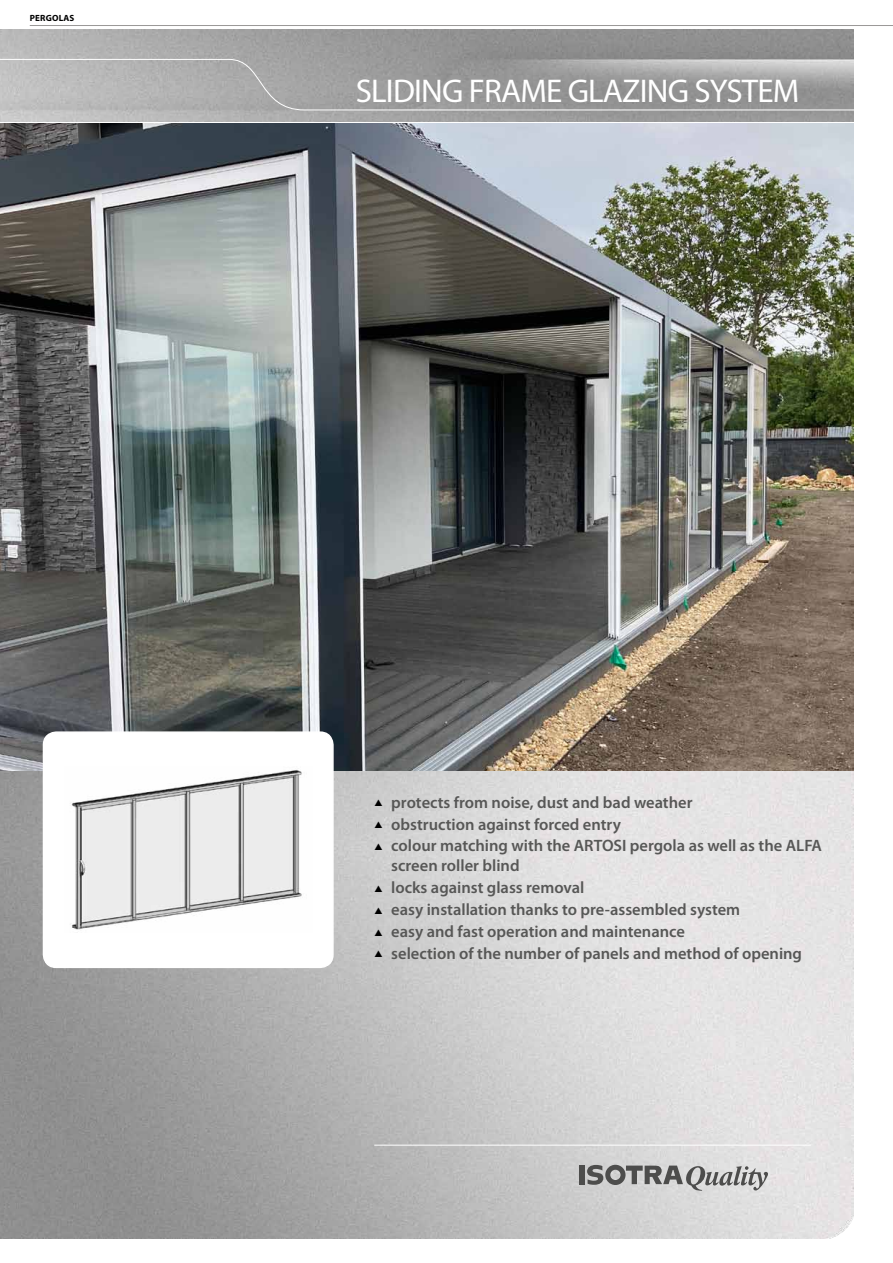
<style>
.page{position:relative;width:893px;height:1263px;background:#fff}
.page>*{position:absolute;margin:0;border:0;box-sizing:border-box;transform-origin:0 0}
.t1{font:33px "Myriad Pro";letter-spacing:-.025em;color:#fff}
.t2{font:600 16.5px/21.9px "Myriad Pro";color:#575756}
.t3{font:700 9px "Myriad Pro";letter-spacing:.02em;color:#000}
</style>
<div class="page">
<hr style="left:30px;top:25px;width:863px;height:1px;background:#9b9998">
<img style="left:0;top:771px;width:853px;height:468px">
<img style="left:0;top:123px;width:853px;height:648px">
<img style="left:0;top:30px;width:853px;height:91px">
<svg style="left:0;top:59px;width:854px;height:52px;background:#a7a7a7"></svg>
<hr style="left:374px;top:1145px;width:437px;height:1px;background:#fff">
<div style="left:579px;top:1165px;width:6px;height:19px;background:#4d4d4c"></div>
<svg style="left:587px;top:1165px;width:181px;height:26px;background:#a6a6a6"></svg>
<div style="left:43px;top:732px;width:290px;height:235px;background:#fff;border-radius:13px"></div>
<img style="left:71px;top:770px;width:231px;height:160px">
<div style="left:43px;top:731px;width:291px;height:237px;border:2px solid #fff;border-radius:13px"></div>
<svg style="left:375px;top:799px;width:7px;height:7px"></svg>
<svg style="left:375px;top:821px;width:7px;height:7px"></svg>
<svg style="left:375px;top:843px;width:7px;height:7px"></svg>
<svg style="left:375px;top:885px;width:7px;height:7px"></svg>
<svg style="left:375px;top:907px;width:7px;height:6px"></svg>
<svg style="left:375px;top:929px;width:7px;height:6px"></svg>
<svg style="left:375px;top:951px;width:7px;height:6px"></svg>
<p class="t3" style="left:30px;top:12px;width:46px">PERGOLAS</p>
<h1 class="t1" style="left:356px;top:70px;width:445px">SLIDING FRAME GLAZING SYSTEM</h1>
<p class="t2" style="left:391px;top:791px;width:432px">protects from noise, dust and bad weather<br>obstruction against forced entry<br>colour matching with the ARTOSI pergola as well as the ALFA</p>
<p class="t2" style="left:391px;top:854px;width:412px">screen roller blind<br>locks against glass removal<br>easy installation thanks to pre-assembled system<br>easy and fast operation and maintenance<br>selection of the number of panels and method of opening</p>
</div>
